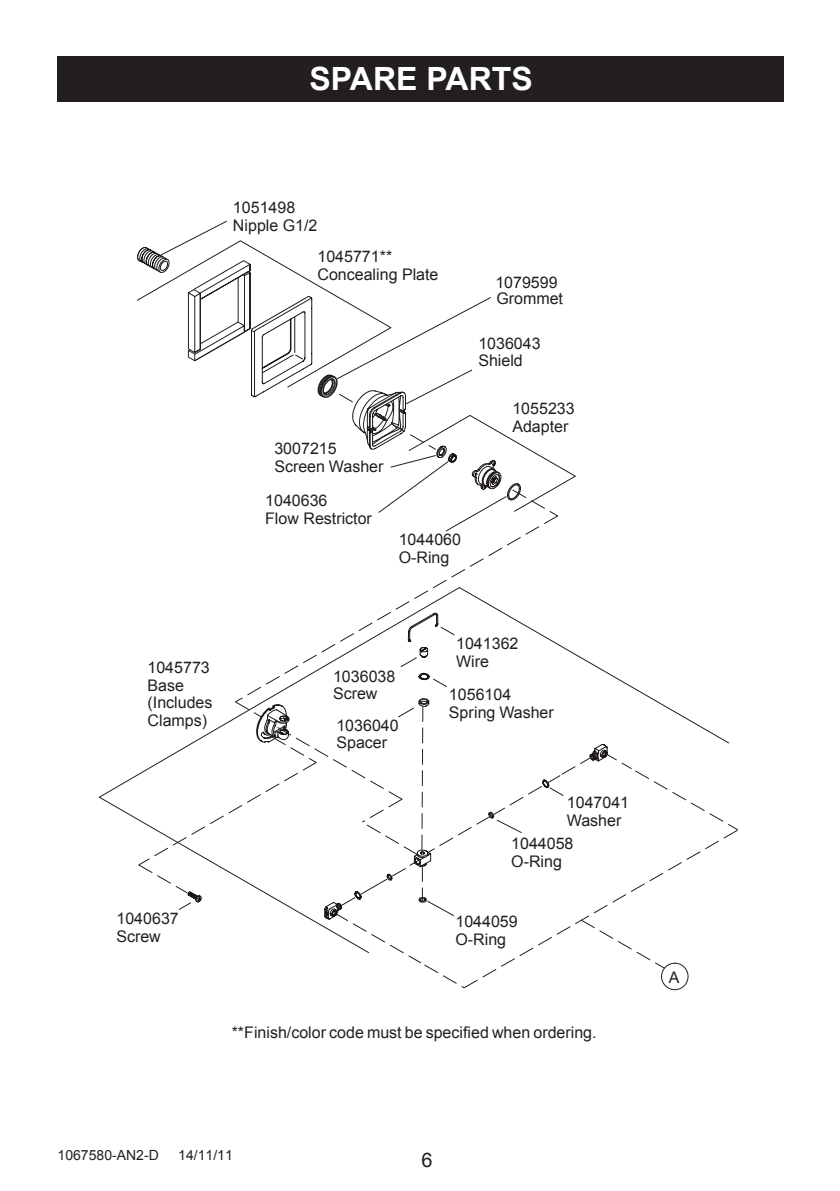
<style>
.page{position:relative;width:840px;height:1191px;background:#fff}
.page>*{position:absolute;margin:0;border:0;box-sizing:border-box;transform-origin:0 0}
.t1{font:700 32px "Arial";color:#fff}
.t2{font:20px "Arial";color:#231f20}
.t3{font:16px/17.4px "Arial";color:#231f20}
.t4{font:14px "Arial";color:#231f20}
</style>
<div class="page">
<div style="left:57px;top:57px;width:725px;height:45px;background:#231f20"></div>
<svg style="left:137px;top:240px;width:439px;height:249px"></svg>
<div style="left:661px;top:963px;width:27px;height:27px;border:1px solid #231f20;border-radius:50%"></div>
<svg style="left:235px;top:489px;width:502px;height:499px"></svg>
<svg style="left:407px;top:612px;width:142px;height:221px"></svg>
<svg style="left:138px;top:726px;width:280px;height:167px"></svg>
<svg style="left:137px;top:245px;width:34px;height:31px"></svg>
<svg style="left:187px;top:259px;width:314px;height:231px"></svg>
<h1 class="t1" style="left:309px;top:58px;width:224px">SPARE PARTS</h1>
<p class="t3" style="left:233px;top:199px;width:86px">1051498<br>Nipple G1/2</p>
<p class="t3" style="left:317px;top:248px;width:122px">1045771**<br>Concealing Plate</p>
<p class="t3" style="left:274px;top:440px;width:111px">3007215<br>Screen Washer</p>
<p class="t3" style="left:265px;top:492px;width:108px">1040636<br>Flow Restrictor</p>
<p class="t3" style="left:398px;top:531px;width:64px">1044060<br>O-Ring</p>
<p class="t3" style="left:495px;top:274px;width:69px;line-height:16.4px">1079599<br>Grommet</p>
<p class="t3" style="left:478px;top:334px;width:64px">1036043<br>Shield</p>
<p class="t3" style="left:512px;top:400px;width:64px">1055233<br>Adapter</p>
<p class="t3" style="left:147px;top:659px;width:64px">1045773</p>
<p class="t3" style="left:147px;top:676px;width:66px">Base (Includes<br>Clamps)</p>
<p class="t3" style="left:116px;top:910px;width:64px">1040637<br>Screw</p>
<p class="t3" style="left:333px;top:668px;width:64px">1036038<br>Screw</p>
<p class="t3" style="left:336px;top:717px;width:64px">1036040<br>Spacer</p>
<p class="t3" style="left:456px;top:635px;width:64px">1041362<br>Wire</p>
<p class="t3" style="left:448px;top:686px;width:106px">1056104<br>Spring Washer</p>
<p class="t3" style="left:566px;top:794px;width:64px">1047041<br>Washer</p>
<p class="t3" style="left:511px;top:835px;width:64px">1044058<br>O-Ring</p>
<p class="t3" style="left:455px;top:913px;width:64px">1044059<br>O-Ring</p>
<p class="t3" style="left:231px;top:1024px;width:366px">**Finish/color code must be specified when ordering.</p>
<p class="t3" style="left:668px;top:968px;width:12px">A</p>
<p class="t4" style="left:58px;top:1146px;width:103px">1067580-AN2-D</p>
<p class="t4" style="left:178px;top:1146px;width:56px">14/11/11</p>
<p class="t2" style="left:421px;top:1147px;width:13px">6</p>
</div>
